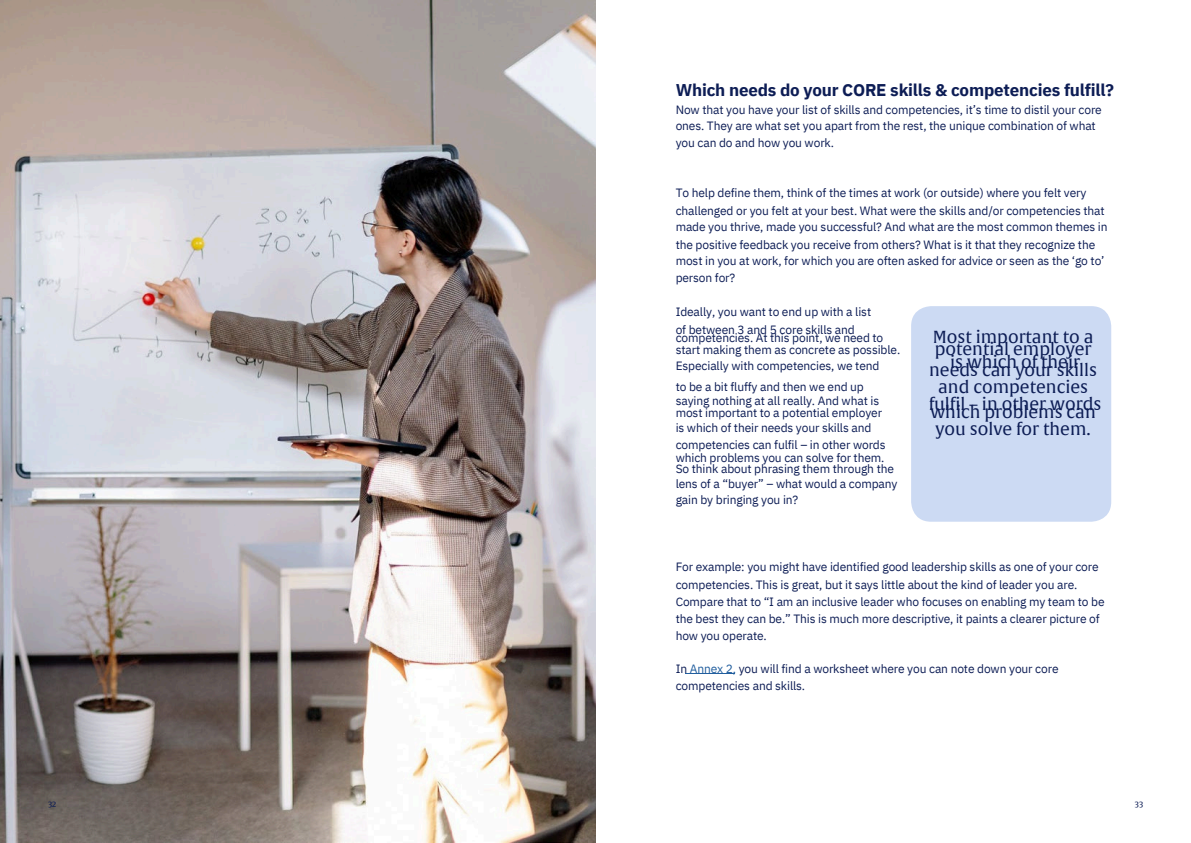
<style>
.page{position:relative;width:1191px;height:843px;background:#fff}
.page>*{position:absolute;margin:0;border:0;box-sizing:border-box;transform-origin:0 0}
.t1{font:17px/12.4px "Alverata";color:#0d1d55;text-align:center}
.t2{font:700 17px "IBM Plex Sans";letter-spacing:-.01em;color:#0d1d55}
.t3{font:12px/16.5px "IBM Plex Sans";letter-spacing:-.01em;color:#0d1d55}
.t4{font:8px "Alverata";color:#0d1d55}
.s1{color:#215e9e}
</style>
<div class="page">
<img style="left:0;top:0;width:596px;height:842px">
<hr style="left:685px;top:673px;width:49px;height:1px;background:#215e9e">
<div style="left:911px;top:306px;width:200px;height:215px;background:#ccdaf3;border-radius:20px"></div>
<p class="t2" style="left:675px;top:78px;width:439px">Which needs do your CORE skills &amp; competencies fulfill?</p>
<p class="t3" style="left:675px;top:101px;width:427px">Now that you have your list of skills and competencies, it’s time to distil your core ones. They are what set you apart from the rest, the unique combination of what you can do and how you work.</p>
<p class="t3" style="left:675px;top:184px;width:412px">To help define them, think of the times at work (or outside) where you felt very</p>
<p class="t3" style="left:675px;top:202px;width:430px">challenged or you felt at your best. What were the skills and/or competencies that</p>
<p class="t3" style="left:675px;top:218px;width:433px">made you thrive, made you successful? And what are the most common themes in</p>
<p class="t3" style="left:675px;top:236px;width:421px">the positive feedback you receive from others? What is it that they recognize the</p>
<p class="t3" style="left:675px;top:252px;width:430px">most in you at work, for which you are often asked for advice or seen as the ‘go to’</p>
<p class="t3" style="left:675px;top:269px;width:61px">person for?</p>
<p class="t3" style="left:675px;top:303px;width:197px">Ideally, you want to end up with a list</p>
<p class="t3" style="left:675px;top:321px;width:181px">of between 3 and 5 core skills and</p>
<p class="t3" style="left:675px;top:332px;width:226px;line-height:11.2px">competencies. At this point, we need to start making them as concrete as possible.</p>
<p class="t3" style="left:675px;top:355px;width:205px;line-height:21px">Especially with competencies, we tend to be a bit fluffy and then we end up</p>
<p class="t3" style="left:675px;top:392px;width:205px">saying nothing at all really. And what is</p>
<p class="t3" style="left:675px;top:404px;width:208px">most important to a potential employer</p>
<p class="t3" style="left:675px;top:419px;width:197px">is which of their needs your skills and</p>
<p class="t3" style="left:675px;top:436px;width:211px">competencies can fulfil – in other words</p>
<p class="t3" style="left:675px;top:449px;width:210px">which problems you can solve for them.</p>
<p class="t3" style="left:675px;top:460px;width:220px">So think about phrasing them through the</p>
<p class="t3" style="left:675px;top:475px;width:223px">lens of a “buyer” – what would a company</p>
<h1 class="t3" style="left:675px;top:491px;width:124px">gain by bringing you in?</h1>
<p class="t1" style="left:932px;top:332px;width:162px">Most important to a potential employer is which of their</p>
<p class="t1" style="left:928px;top:363px;width:174px;line-height:16.9px">needs can your skills and competencies fulfil – in other words</p>
<p class="t1" style="left:930px;top:405px;width:167px;line-height:16.5px">which problems can you solve for them.</p>
<p class="t3" style="left:675px;top:558px;width:424px">For example: you might have identified good leadership skills as one of your core</p>
<p class="t3" style="left:675px;top:576px;width:403px">competencies. This is great, but it says little about the kind of leader you are.</p>
<p class="t3" style="left:675px;top:593px;width:430px">Compare that to “I am an inclusive leader who focuses on enabling my team to be</p>
<p class="t3" style="left:675px;top:610px;width:425px">the best they can be.” This is much more descriptive, it paints a clearer picture of</p>
<p class="t3" style="left:675px;top:627px;width:93px">how you operate.</p>
<p class="t3" style="left:675px;top:659px;width:384px;line-height:17.2px">In <span class="s1">Annex 2,</span> you will find a worksheet where you can note down your core competencies and skills.</p>
<p class="t4" style="left:48px;top:800px;width:10px">32</p>
<p class="t4" style="left:1134px;top:800px;width:10px">33</p>
</div>
